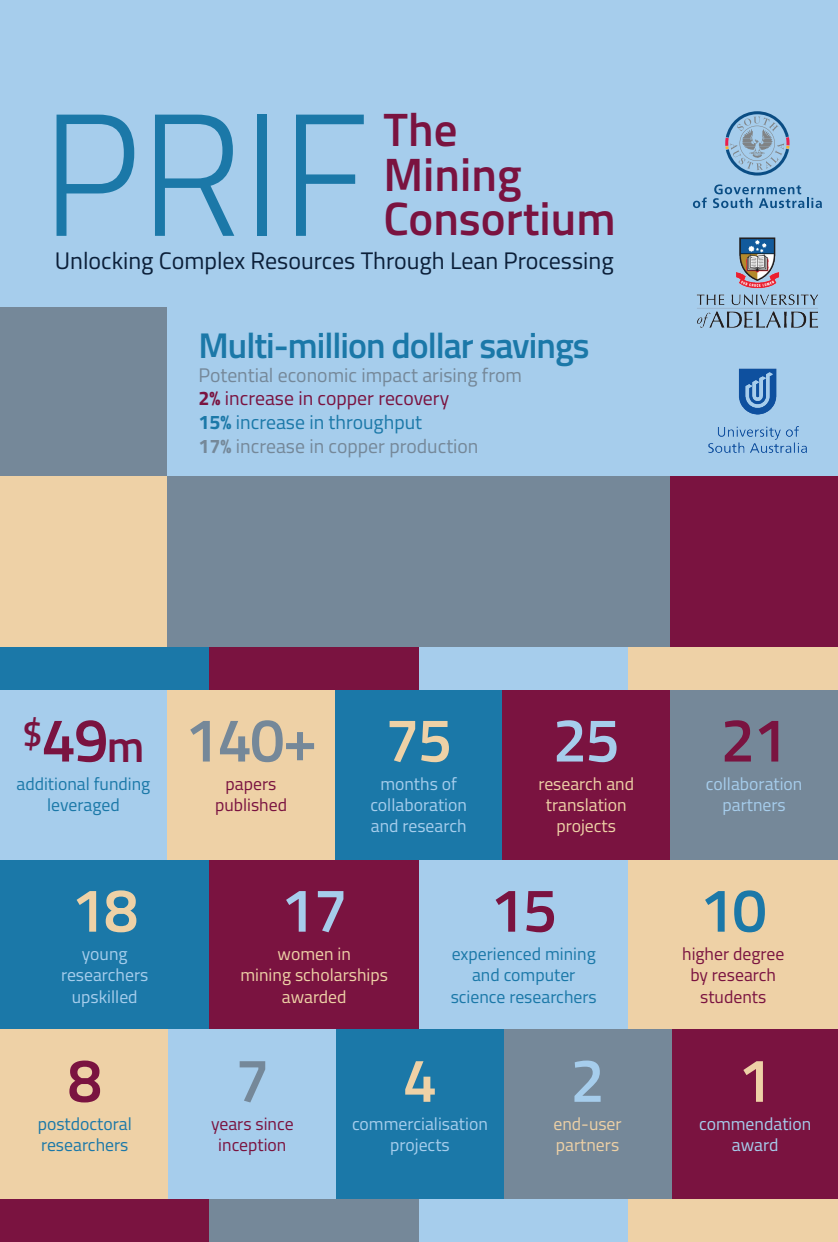
<style>
.page{position:relative;width:838px;height:1242px;background:#fff}
.page>*{position:absolute;margin:0;border:0;box-sizing:border-box;transform-origin:0 0}
.t1{font:300 174.3px "Cairo";color:#1b78a8;scale:.95 1}
.t2{font:600 61.5px "Cairo";color:#7a1340}
.t3{font:600 61.5px "Cairo";color:#eed1a6}
.t4{font:600 61.5px "Cairo";color:#a6cdec}
.t5{font:600 61.5px "Cairo";color:#758899}
.t6{font:600 61.5px "Cairo";color:#1b78a8}
.t7{font:600 46.8px/44.4px "Cairo";color:#7a1340}
.t8{font:600 35.85px "Cairo";letter-spacing:-.03em;color:#1b78a8}
.t9{font:24px "Cairo";color:#0b1f39}
.t10{font:19.65px/23.7px "Cairo";color:#758899}
.t11{font:17.7px/21.3px "Cairo";color:#a6cdec;text-align:center}
.t12{font:17.7px/21.3px "Cairo";color:#1b78a8;text-align:center}
.t13{font:17.7px/21.3px "Cairo";color:#eed1a6;text-align:center}
.t14{font:17.7px/21.3px "Cairo";color:#7a1340;text-align:center}
.s1{font-weight:700;color:#7a1340}
.s2{color:#7a1340}
.s3{font-weight:700;color:#1b78a8}
.s4{color:#1b78a8}
.s5{font-weight:700}
.s6{font-size:45px}
</style>
<div class="page">
<div style="left:0;top:0;width:838px;height:477px;background:#a6cdec"></div>
<div style="left:0;top:859px;width:209px;height:170px;background:#1b78a8"></div>
<div style="left:209px;top:859px;width:210px;height:170px;background:#7a1340"></div>
<div style="left:419px;top:859px;width:209px;height:170px;background:#a6cdec"></div>
<div style="left:628px;top:859px;width:210px;height:170px;background:#eed1a6"></div>
<div style="left:0;top:689px;width:167px;height:170px;background:#a6cdec"></div>
<div style="left:167px;top:477px;width:503px;height:170px;background:#758899"></div>
<div style="left:0;top:307px;width:167px;height:170px;background:#758899"></div>
<div style="left:0;top:477px;width:167px;height:170px;background:#eed1a6"></div>
<div style="left:167px;top:689px;width:168px;height:170px;background:#eed1a6"></div>
<div style="left:335px;top:689px;width:167px;height:170px;background:#1b78a8"></div>
<div style="left:670px;top:689px;width:168px;height:170px;background:#758899"></div>
<div style="left:502px;top:689px;width:168px;height:170px;background:#7a1340"></div>
<div style="left:670px;top:477px;width:168px;height:170px;background:#7a1340"></div>
<div style="left:0;top:1029px;width:169px;height:170px;background:#eed1a6"></div>
<div style="left:169px;top:1029px;width:167px;height:170px;background:#a6cdec"></div>
<div style="left:336px;top:1029px;width:168px;height:170px;background:#1b78a8"></div>
<div style="left:671px;top:1029px;width:167px;height:170px;background:#7a1340"></div>
<div style="left:504px;top:1029px;width:167px;height:170px;background:#758899"></div>
<div style="left:0;top:647px;width:209px;height:42px;background:#1b78a8"></div>
<div style="left:209px;top:647px;width:210px;height:42px;background:#7a1340"></div>
<div style="left:419px;top:647px;width:209px;height:42px;background:#a6cdec"></div>
<div style="left:628px;top:647px;width:210px;height:42px;background:#eed1a6"></div>
<div style="left:0;top:1199px;width:209px;height:43px;background:#7a1340"></div>
<div style="left:209px;top:1199px;width:210px;height:43px;background:#758899"></div>
<div style="left:419px;top:1199px;width:209px;height:43px;background:#a6cdec"></div>
<div style="left:628px;top:1199px;width:210px;height:43px;background:#eed1a6"></div>
<svg style="left:725px;top:111px;width:64px;height:64px"></svg>
<img style="left:656px;top:383px;width:182px;height:94px">
<img style="left:692px;top:184px;width:130px;height:199px">
<h1 class="t1" style="left:42px;top:48px;width:345px">PRIF</h1>
<h3 class="t7" style="left:383px;top:108px;width:234px">The<br>Mining<br>Consortium</h3>
<h3 class="t9" style="left:55px;top:243px;width:560px">Unlocking Complex Resources Through Lean Processing</h3>
<h3 class="t8" style="left:198px;top:318px;width:392px">Multi-million dollar savings</h3>
<p class="t10" style="left:198px;top:363px;width:325px">Potential economic impact arising from <span class="s1">2%</span> <span class="s2">increase in copper recovery<br></span><span class="s3">15%</span> <span class="s4">increase in throughput<br></span><span class="s5">17%</span> increase in copper production</p>
<h2 class="t2" style="left:22px;top:694px;width:124px"><sup>$</sup>49<span class="s6">m</span></h2>
<p class="t12" style="left:17px;top:773px;width:135px">additional funding leveraged</p>
<h2 class="t3" style="left:71px;top:864px;width:69px">18</h2>
<p class="t11" style="left:61px;top:943px;width:89px">young researchers upskilled</p>
<h2 class="t2" style="left:68px;top:1034px;width:36px">8</h2>
<p class="t12" style="left:38px;top:1113px;width:96px;text-align:left">postdoctoral researchers</p>
<h2 class="t5" style="left:185px;top:694px;width:134px">140+</h2>
<p class="t14" style="left:215px;top:773px;width:74px">papers published</p>
<h2 class="t3" style="left:385px;top:694px;width:69px">75</h2>
<p class="t11" style="left:370px;top:773px;width:98px">months of collaboration and research</p>
<h2 class="t4" style="left:552px;top:694px;width:69px">25</h2>
<p class="t13" style="left:538px;top:773px;width:97px">research and translation projects</p>
<h2 class="t4" style="left:281px;top:864px;width:69px">17</h2>
<p class="t13" style="left:240px;top:943px;width:149px">women in<br>mining scholarships awarded</p>
<h2 class="t2" style="left:490px;top:864px;width:69px">15</h2>
<p class="t12" style="left:450px;top:943px;width:148px">experienced mining and computer science researchers</p>
<h2 class="t5" style="left:235px;top:1034px;width:36px">7</h2>
<p class="t14" style="left:211px;top:1113px;width:84px">years since inception</p>
<h2 class="t3" style="left:403px;top:1034px;width:36px">4</h2>
<p class="t11" style="left:352px;top:1113px;width:137px">commercialisation projects</p>
<h2 class="t4" style="left:570px;top:1034px;width:36px">2</h2>
<p class="t13" style="left:553px;top:1113px;width:70px;text-align:left">end-user partners</p>
<h2 class="t2" style="left:720px;top:694px;width:69px">21</h2>
<p class="t11" style="left:706px;top:773px;width:98px">collaboration partners</p>
<h2 class="t6" style="left:699px;top:864px;width:69px">10</h2>
<p class="t14" style="left:682px;top:943px;width:104px">higher degree by research students</p>
<h2 class="t3" style="left:738px;top:1034px;width:36px">1</h2>
<p class="t11" style="left:699px;top:1113px;width:114px">commendation award</p>
</div>
